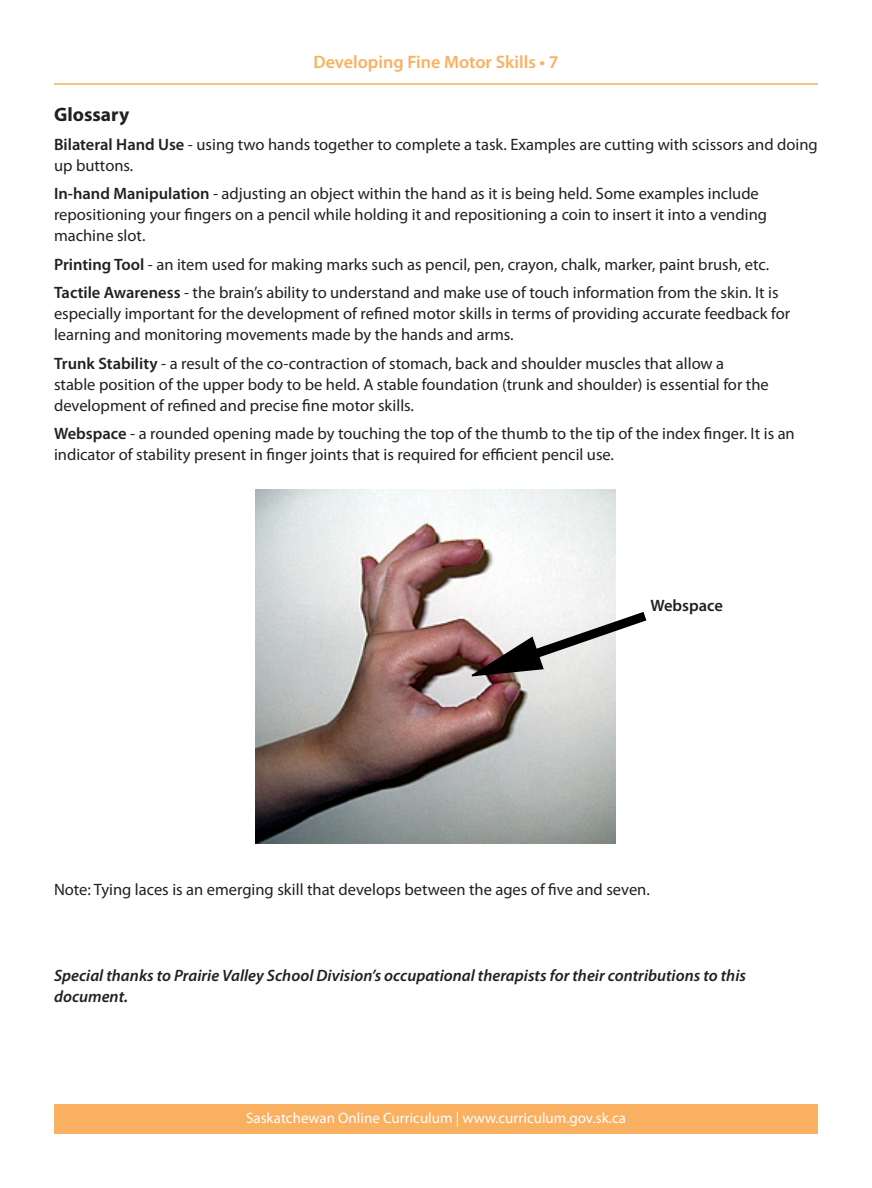
<style>
.page{position:relative;width:872px;height:1188px;background:#fff}
.page>*{position:absolute;margin:0;border:0;box-sizing:border-box;transform-origin:0 0}
.Heading_3_-_H3__13_p{font:700 19.5px "Myriad Pro";color:#231f20}
.t1{font:600 18px "Myriad Pro";color:#fab061}
.Body_Text__11_pt{font:16.5px/21px "Myriad Pro";color:#231f20}
.Body_Text__11_pt-2{font:italic 600 16.5px/21px "Myriad Pro";color:#231f20}
.Body_Text__11_pt-3{font:600 16.5px "Myriad Pro";color:#231f20}
.t2{font:15px "Myriad Pro";color:#fff}
.s1{font-weight:600}
</style>
<div class="page">
<div style="left:54px;top:1104px;width:764px;height:30px;background:#fab061"></div>
<hr style="left:54px;top:83px;width:764px;height:2px;background:#fab061">
<img style="left:256px;top:490px;width:360px;height:354px">
<svg style="left:466px;top:605px;width:181px;height:73px"></svg>
<p class="t1" style="left:313px;top:50px;width:247px">Developing Fine Motor Skills • 7</p>
<p class="Heading_3_-_H3__13_p" style="left:54px;top:102px;width:77px">Glossary</p>
<p class="Body_Text__11_pt" style="left:54px;top:133px;width:765px"><span class="s1">Bilateral Hand Use</span> - using two hands together to complete a task. Examples are cutting with scissors and doing up buttons.</p>
<p class="Body_Text__11_pt" style="left:54px;top:183px;width:714px"><span class="s1">In-hand Manipulation</span> - adjusting an object within the hand as it is being held. Some examples include repositioning your fingers on a pencil while holding it and repositioning a coin to insert it into a vending machine slot.</p>
<p class="Body_Text__11_pt" style="left:54px;top:253px;width:716px"><span class="s1">Printing Tool</span> - an item used for making marks such as pencil, pen, crayon, chalk, marker, paint brush, etc.</p>
<p class="Body_Text__11_pt" style="left:54px;top:282px;width:737px"><span class="s1">Tactile Awareness</span> - the brain’s ability to understand and make use of touch information from the skin. It is especially important for the development of refined motor skills in terms of providing accurate feedback for learning and monitoring movements made by the hands and arms.</p>
<p class="Body_Text__11_pt" style="left:54px;top:352px;width:716px"><span class="s1">Trunk Stability</span> - a result of the co-contraction of stomach, back and shoulder muscles that allow a stable position of the upper body to be held. A stable foundation (trunk and shoulder) is essential for the development of refined and precise fine motor skills.</p>
<p class="Body_Text__11_pt" style="left:54px;top:423px;width:742px"><span class="s1">Webspace</span> - a rounded opening made by touching the top of the thumb to the tip of the index finger. It is an indicator of stability present in finger joints that is required for efficient pencil use.</p>
<p class="Body_Text__11_pt-3" style="left:650px;top:595px;width:74px">Webspace</p>
<p class="Body_Text__11_pt" style="left:54px;top:879px;width:597px">Note: Tying laces is an emerging skill that develops between the ages of five and seven.</p>
<p class="Body_Text__11_pt-2" style="left:54px;top:964px;width:693px">Special thanks to Prairie Valley School Division’s occupational therapists for their contributions to this document.</p>
<p class="t2" style="left:246px;top:1109px;width:381px">Saskatchewan Online Curriculum | www.curriculum.gov.sk.ca</p>
</div>
